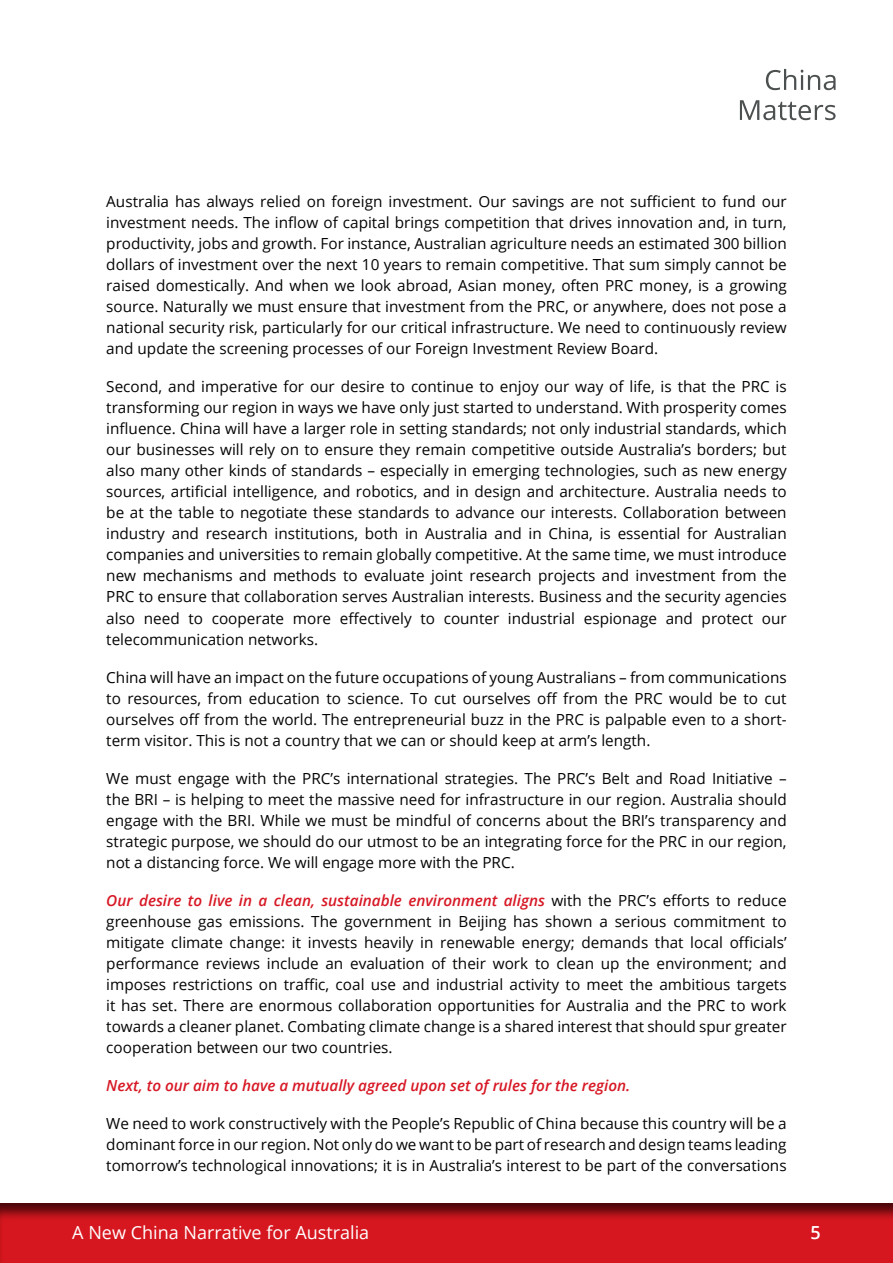
<style>
.page{position:relative;width:893px;height:1263px;background:#fff}
.page>*{position:absolute;margin:0;border:0;box-sizing:border-box;transform-origin:0 0}
.t1{font:18px "Open Sans";color:#fff}
.t2{font:600 18px "Open Sans";color:#fff}
.t3{font:15.3px/21px "Open Sans";color:#040503;text-align:justify}
.t4{font:italic 600 15.3px "Open Sans";color:#d71825}
.s1{font-weight:600;font-style:italic;color:#d71825}
</style>
<div class="page">
<div style="left:0;top:1200px;width:893px;height:63px;background:#231f20;opacity:.75"></div>
<svg style="left:766px;top:69px;width:70px;height:21px"></svg>
<svg style="left:740px;top:100px;width:96px;height:20px"></svg>
<p class="t3" style="left:106px;top:191px;width:682px">Australia has always relied on foreign investment. Our savings are not sufficient to fund our investment needs. The inflow of capital brings competition that drives innovation and, in turn, productivity, jobs and growth. For instance, Australian agriculture needs an estimated 300 billion dollars of investment over the next 10 years to remain competitive. That sum simply cannot be raised domestically. And when we look abroad, Asian money, often PRC money, is a growing source. Naturally we must ensure that investment from the PRC, or anywhere, does not pose a national security risk, particularly for our critical infrastructure. We need to continuously review and update the screening processes of our Foreign Investment Review Board.</p>
<p class="t3" style="left:106px;top:376px;width:682px">Second, and imperative for our desire to continue to enjoy our way of life, is that the PRC is transforming our region in ways we have only just started to understand. With prosperity comes influence. China will have a larger role in setting standards; not only industrial standards, which our businesses will rely on to ensure they remain competitive outside Australia’s borders; but also many other kinds of standards – especially in emerging technologies, such as new energy sources, artificial intelligence, and robotics, and in design and architecture. Australia needs to be at the table to negotiate these standards to advance our interests. Collaboration between industry and research institutions, both in Australia and in China, is essential for Australian companies and universities to remain globally competitive. At the same time, we must introduce new mechanisms and methods to evaluate joint research projects and investment from the PRC to ensure that collaboration serves Australian interests. Business and the security agencies also need to cooperate more effectively to counter industrial espionage and protect our telecommunication networks.</p>
<p class="t3" style="left:106px;top:666px;width:682px">China will have an impact on the future occupations of young Australians – from communications to resources, from education to science. To cut ourselves off from the PRC would be to cut ourselves off from the world. The entrepreneurial buzz in the PRC is palpable even to a short&shy;term visitor. This is not a country that we can or should keep at arm’s length.</p>
<p class="t3" style="left:106px;top:767px;width:682px">We must engage with the PRC’s international strategies. The PRC’s Belt and Road Initiative – the BRI – is helping to meet the massive need for infrastructure in our region. Australia should engage with the BRI. While we must be mindful of concerns about the BRI’s transparency and strategic purpose, we should do our utmost to be an integrating force for the PRC in our region, not a distancing force. We will engage more with the PRC.</p>
<p class="t3" style="left:106px;top:889px;width:682px"><span class="s1">Our desire to live in a clean, sustainable environment aligns</span> with the PRC’s efforts to reduce greenhouse gas emissions. The government in Beijing has shown a serious commitment to mitigate climate change: it invests heavily in renewable energy; demands that local officials’ performance reviews include an evaluation of their work to clean up the environment; and imposes restrictions on traffic, coal use and industrial activity to meet the ambitious targets it has set. There are enormous collaboration opportunities for Australia and the PRC to work towards a cleaner planet. Combating climate change is a shared interest that should spur greater cooperation between our two countries.</p>
<p class="t4" style="left:106px;top:1075px;width:525px">Next, to our aim to have a mutually agreed upon set of rules for the region.</p>
<p class="t3" style="left:106px;top:1112px;width:682px">We need to work constructively with the People’s Republic of China because this country will be a dominant force in our region. Not only do we want to be part of research and design teams leading tomorrow’s technological innovations; it is in Australia’s interest to be part of the conversations</p>
<p class="t1" style="left:72px;top:1219px;width:298px">A New China Narrative for Australia</p>
<p class="t2" style="left:810px;top:1219px;width:12px">5</p>
</div>
